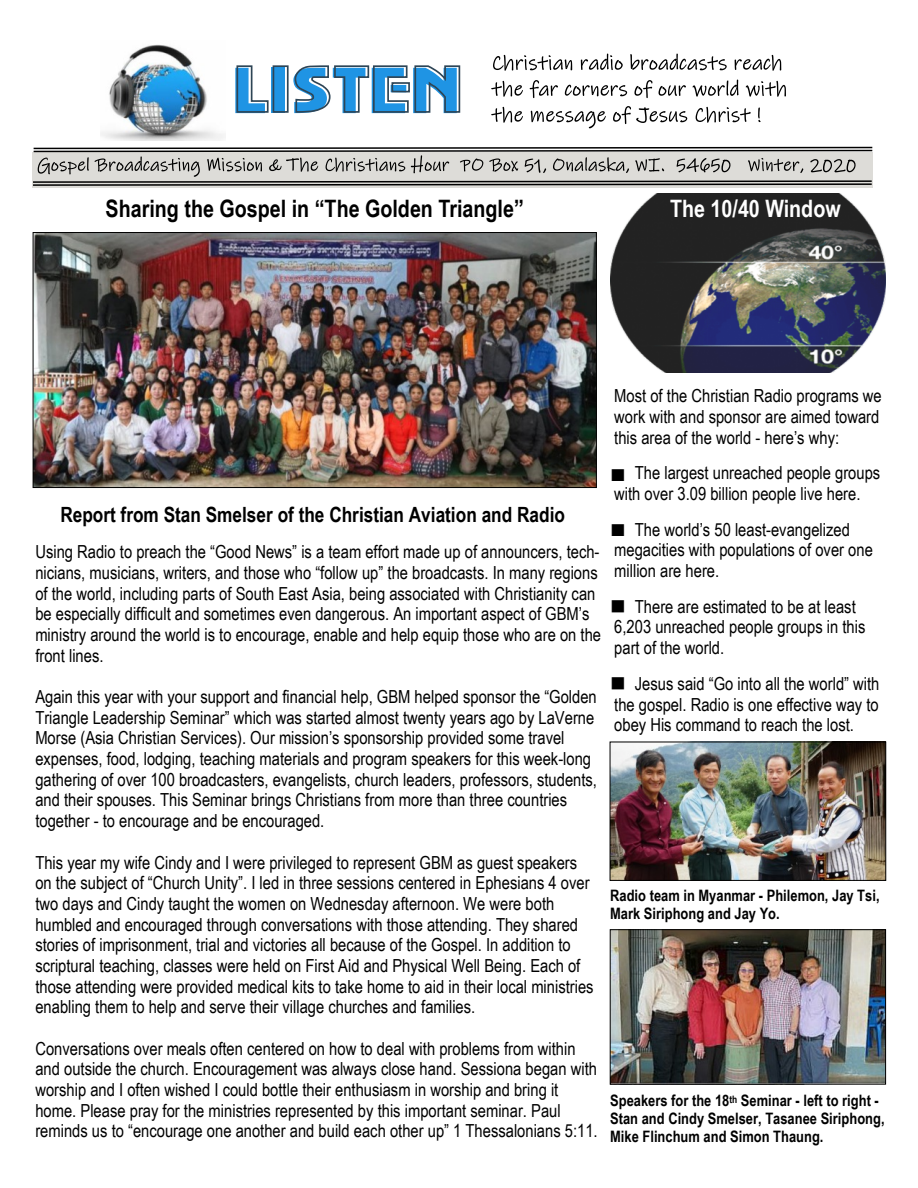
<style>
.page{position:relative;width:918px;height:1188px;background:#fff}
.page>*{position:absolute;margin:0;border:0;box-sizing:border-box;transform-origin:0 0}
.t1{font:67.5px "Adventurer Light SF";letter-spacing:.065em;color:#1f94e4}
.t2{font:700 24px "Arial Narrow";color:#000}
.t3{font:700 24px "Arial Narrow";color:#fff}
.t4{font:700 21px "Arial Narrow";color:#000}
.t5{font:18px/20.7px "Arial Narrow";color:#000}
.t6{font:700 15.75px/18.1px "Arial Narrow";color:#000}
</style>
<div class="page">
<div style="left:33px;top:152px;width:839px;height:36px;background:#dddcd8"></div>
<svg style="left:493px;top:55px;width:79px;height:16px"></svg>
<svg style="left:581px;top:54px;width:42px;height:16px"></svg>
<svg style="left:630px;top:54px;width:97px;height:16px"></svg>
<svg style="left:735px;top:55px;width:46px;height:16px"></svg>
<svg style="left:491px;top:81px;width:32px;height:16px"></svg>
<svg style="left:530px;top:80px;width:28px;height:18px"></svg>
<svg style="left:565px;top:85px;width:62px;height:11px"></svg>
<svg style="left:634px;top:80px;width:18px;height:18px"></svg>
<svg style="left:659px;top:85px;width:27px;height:11px"></svg>
<svg style="left:693px;top:80px;width:46px;height:17px"></svg>
<svg style="left:746px;top:81px;width:40px;height:16px"></svg>
<svg style="left:491px;top:107px;width:32px;height:16px"></svg>
<svg style="left:531px;top:111px;width:75px;height:17px"></svg>
<svg style="left:613px;top:106px;width:74px;height:18px"></svg>
<svg style="left:696px;top:107px;width:55px;height:16px"></svg>
<svg style="left:758px;top:108px;width:3px;height:14px"></svg>
<img style="left:35px;top:234px;width:560px;height:252px">
<div style="left:33px;top:232px;width:564px;height:256px;border:1px solid #000"></div>
<svg style="left:33px;top:147px;width:839px;height:39px"></svg>
<img style="left:610px;top:193px;width:276px;height:180px">
<img style="left:612px;top:931px;width:272px;height:152px">
<div style="left:610px;top:929px;width:276px;height:156px;border:1px solid #000"></div>
<img style="left:612px;top:744px;width:272px;height:135px">
<div style="left:610px;top:742px;width:276px;height:139px;border:1px solid #000"></div>
<img style="left:101px;top:44px;width:123px;height:97px">
<svg style="left:236px;top:65px;width:33px;height:47px"></svg>
<div style="left:273px;top:65px;width:16px;height:47px;border:2px solid #2e4556"></div>
<svg style="left:294px;top:65px;width:167px;height:47px"></svg>
<h1 class="t1" style="left:233px;top:52px;width:228px">LISTEN</h1>
<h2 class="t2" style="left:106px;top:200px;width:420px">Sharing the Gospel in “The Golden Triangle”</h2>
<h2 class="t3" style="left:670px;top:200px;width:172px">The 10/40 Window</h2>
<p class="t4" style="left:60px;top:507px;width:506px">Report from Stan Smelser of the Christian Aviation and Radio</p>
<p class="t5" style="left:35px;top:543px;width:567px">Using Radio to preach the “Good News” is a team effort made up of announcers, tech&shy;nicians, musicians, writers, and those who “follow up” the broadcasts. In many regions of the world, including parts of South East Asia, being associated with Christianity can be especially difficult and sometimes even dangerous. An important aspect of GBM’s ministry around the world is to encourage, enable and help equip those who are on the front lines.</p>
<p class="t5" style="left:35px;top:688px;width:563px">Again this year with your support and financial help, GBM helped sponsor the “Golden Triangle Leadership Seminar” which was started almost twenty years ago by LaVerne Morse (Asia Christian Services). Our mission’s sponsorship provided some travel expenses, food, lodging, teaching materials and program speakers for this week-long gathering of over 100 broadcasters, evangelists, church leaders, professors, students, and their spouses. This Seminar brings Christians from more than three countries together - to encourage and be encouraged.</p>
<p class="t5" style="left:35px;top:854px;width:560px">This year my wife Cindy and I were privileged to represent GBM as guest speakers on the subject of “Church Unity”. I led in three sessions centered in Ephesians 4 over two days and Cindy taught the women on Wednesday afternoon. We were both humbled and encouraged through conversations with those attending. They shared stories of imprisonment, trial and victories all because of the Gospel. In addition to scriptural teaching, classes were held on First Aid and Physical Well Being. Each of those attending were provided medical kits to take home to aid in their local ministries enabling them to help and serve their village churches and families.</p>
<p class="t5" style="left:35px;top:1040px;width:564px">Conversations over meals often centered on how to deal with problems from within and outside the church. Encouragement was always close hand. Sessiona began with worship and I often wished I could bottle their enthusiasm in worship and bring it home. Please pray for the ministries represented by this important seminar. Paul reminds us to “encourage one another and build each other up” 1 Thessalonians 5:11.</p>
<p class="t5" style="left:614px;top:387px;width:269px">Most of the Christian Radio programs we work with and sponsor are aimed toward this area of the world - here’s why:</p>
<p class="t5" style="left:614px;top:464px;width:268px;text-indent:21px">The largest unreached people groups with over 3.09 billion people live here.</p>
<p class="t5" style="left:614px;top:521px;width:260px;text-indent:21px">The world’s 50 least-evangelized megacities with populations of over one million are here.</p>
<p class="t5" style="left:614px;top:598px;width:253px;text-indent:21px">There are estimated to be at least<br>6,203 unreached people groups in this part of the world.</p>
<p class="t5" style="left:614px;top:675px;width:267px;text-align:justify;text-indent:21px">Jesus said “Go into all the world” with the gospel. Radio is one effective way to obey His command to reach the lost.</p>
<p class="t6" style="left:610px;top:888px;width:271px">Radio team in Myanmar - Philemon, Jay Tsi,<br>Mark Siriphong and Jay Yo.</p>
<p class="t6" style="left:610px;top:1093px;width:276px">Speakers for the 18<sup>th</sup> Seminar - left to right -<br>Stan and Cindy Smelser, Tasanee Siriphong,<br>Mike Flinchum and Simon Thaung.</p>
</div>
